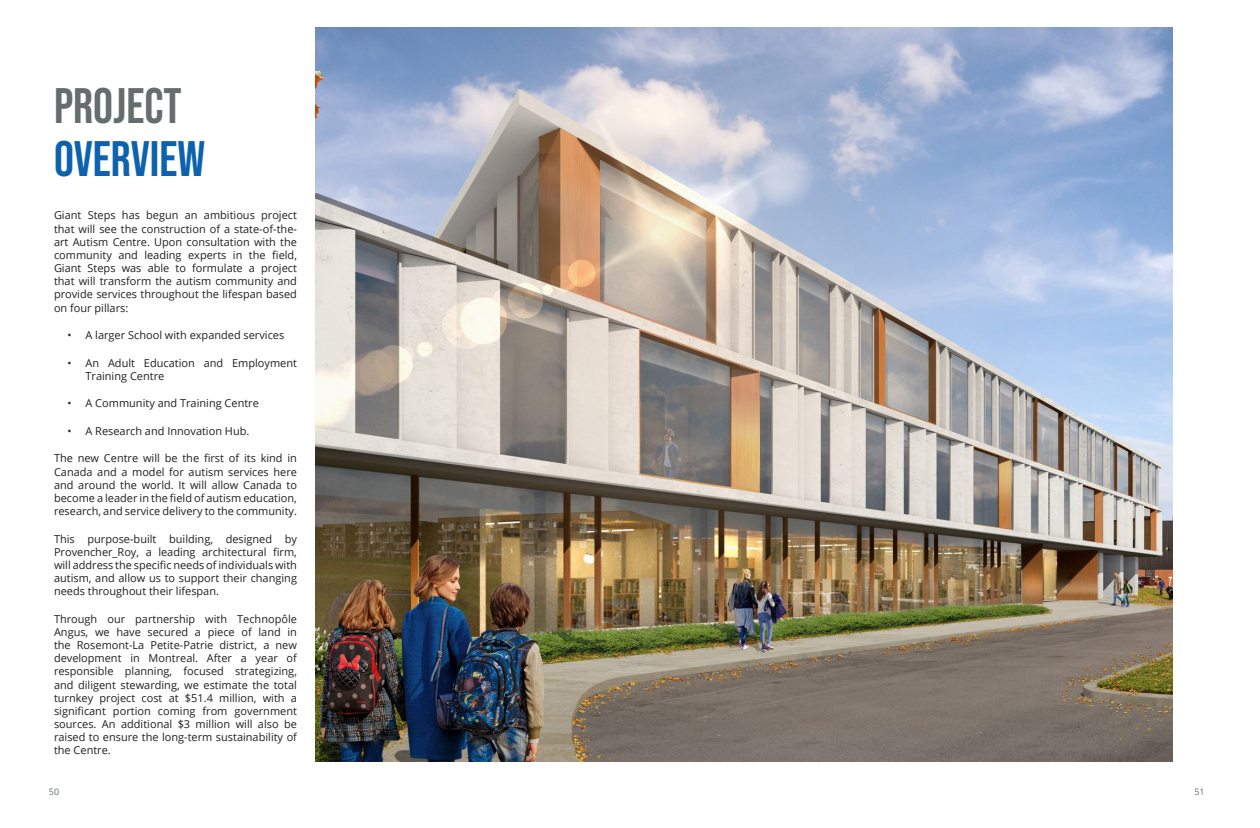
<style>
.page{position:relative;width:1260px;height:828px;background:#fff}
.page>*{position:absolute;margin:0;border:0;box-sizing:border-box;transform-origin:0 0}
.HEADERS{font:49.8px "Bebas Neue";color:#0d62af}
.HEADERS-2{font:49.8px "Bebas Neue";color:#666d6f}
.CONTENT{font:11px/13.2px "Open Sans";color:#231f20;text-align:justify}
.CONTENT-2{font:9px "Open Sans";color:#666d6f}
</style>
<div class="page">
<img style="left:315px;top:27px;width:857px;height:734px">
<p class="HEADERS-2" style="left:54px;top:78px;width:129px">PROJECT</p>
<p class="HEADERS" style="left:54px;top:131px;width:153px">OVERVIEW</p>
<p class="CONTENT" style="left:54px;top:209px;width:245px">Giant Steps has begun an ambitious project that will see the construction of a state-of-the&shy;art Autism Centre. Upon consultation with the community and leading experts in the field, Giant Steps was able to formulate a project that will transform the autism community and provide services throughout the lifespan based on four pillars:</p>
<p class="CONTENT" style="left:68px;top:328px;width:218px">• A larger School with expanded services</p>
<p class="CONTENT" style="left:86px;top:356px;width:213px;text-indent:-18px">• An Adult Education and Employment<br>Training Centre</p>
<p class="CONTENT" style="left:68px;top:396px;width:193px">• A Community and Training Centre</p>
<p class="CONTENT" style="left:68px;top:424px;width:183px">• A Research and Innovation Hub.</p>
<p class="CONTENT" style="left:54px;top:452px;width:245px">The new Centre will be the first of its kind in Canada and a model for autism services here and around the world. It will allow Canada to become a leader in the field of autism education, research, and service delivery to the community.</p>
<p class="CONTENT" style="left:54px;top:532px;width:245px">This purpose-built building, designed by Provencher_Roy, a leading architectural firm, will address the specific needs of individuals with autism, and allow us to support their changing needs throughout their lifespan.</p>
<p class="CONTENT" style="left:54px;top:612px;width:245px">Through our partnership with Technopôle Angus, we have secured a piece of land in the Rosemont-La Petite-Patrie district, a new development in Montreal. After a year of responsible planning, focused strategizing, and diligent stewarding, we estimate the total turnkey project cost at $51.4 million, with a significant portion coming from government sources. An additional $3 million will also be raised to ensure the long-term sustainability of the Centre.</p>
<p class="CONTENT-2" style="left:49px;top:785px;width:12px">50</p>
<p class="CONTENT-2" style="left:1194px;top:785px;width:12px">51</p>
</div>
